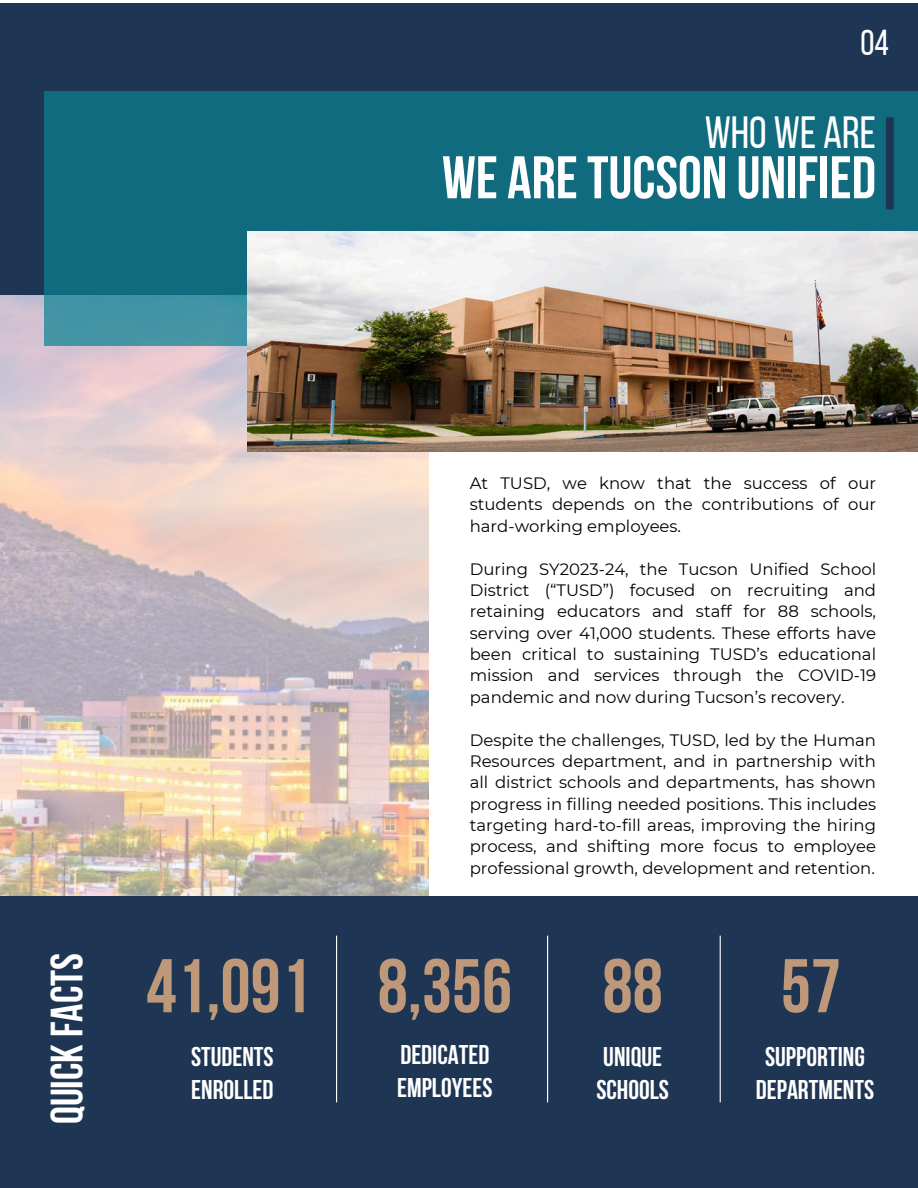
<style>
.page{position:relative;width:918px;height:1188px;background:#fff}
.page>*{position:absolute;margin:0;border:0;box-sizing:border-box;transform-origin:0 0}
.t1{font:700 75.9px "Bebas Neue";color:#bf9879}
.t2{font:700 60px "Bebas Neue";color:#fff}
.t3{font:700 45px "Bebas Neue";color:#fff}
.t4{font:45px "Bebas Neue";color:#fff}
.t5{font:36px "Bebas Neue";color:#fff}
.t6{font:700 27px/32.7px "Bebas Neue";color:#fff}
.t7{font:16.5px/21.3px "Montserrat";color:#000;text-align:justify}
</style>
<div class="page">
<img style="left:0;top:295px;width:428px;height:601px">
<div style="left:0;top:3px;width:918px;height:292px;background:#1e3653"></div>
<div style="left:0;top:896px;width:918px;height:292px;background:#1e3653"></div>
<hr style="left:547px;top:936px;width:1px;height:166px;background:#fff">
<hr style="left:720px;top:936px;width:1px;height:166px;background:#fff">
<svg style="left:44px;top:92px;width:874px;height:254px;background:#136d80"></svg>
<hr style="left:336px;top:936px;width:1px;height:166px;background:#fff">
<div style="left:886px;top:117px;width:8px;height:92px;background:#1e3653"></div>
<img style="left:247px;top:231px;width:671px;height:221px">
<p class="t5" style="left:861px;top:28px;width:30px">04</p>
<h1 class="t4" style="left:705px;top:114px;width:173px">WHO WE ARE</h1>
<p class="t2" style="left:442px;top:153px;width:436px">WE ARETUCSON UNIFIED</p>
<p class="t3" style="left:49px;top:1124px;width:173px;rotate:-90deg">QUICKFACTS</p>
<h1 class="t1" style="left:146px;top:955px;width:166px">41,091</h1>
<h5 class="t6" style="left:191px;top:1043px;width:84px">STUDENTS<br>ENROLLED</h5>
<h5 class="t7" style="left:470px;top:473px;width:408px">At TUSD, we know that the success of our students depends on the contributions of our hard-working employees.</h5>
<p class="t7" style="left:470px;top:558px;width:408px">During SY2023-24, the Tucson Unified School District (“TUSD”) focused on recruiting and retaining educators and staff for 88 schools, serving over 41,000 students. These efforts have been critical to sustaining TUSD’s educational mission and services through the COVID-19 pandemic and now during Tucson’s recovery.</p>
<h5 class="t7" style="left:470px;top:729px;width:408px">Despite the challenges, TUSD, led by the Human Resources department, and in partnership with all district schools and departments, has shown progress in filling needed positions. This includes targeting hard-to-fill areas, improving the hiring process, and shifting more focus to employee professional growth, development and retention.</h5>
<p class="t1" style="left:378px;top:955px;width:136px">8,356</p>
<h2 class="t6" style="left:397px;top:1041px;width:97px">DEDICATED<br>EMPLOYEES</h2>
<p class="t6" style="left:596px;top:1043px;width:74px">UNIQUE<br>SCHOOLS</p>
<h3 class="t1" style="left:603px;top:955px;width:62px">88</h3>
<p class="t1" style="left:781px;top:955px;width:62px">57</p>
<p class="t6" style="left:756px;top:1043px;width:120px;text-align:center">SUPPORTING<br>DEPARTMENTS</p>
</div>
